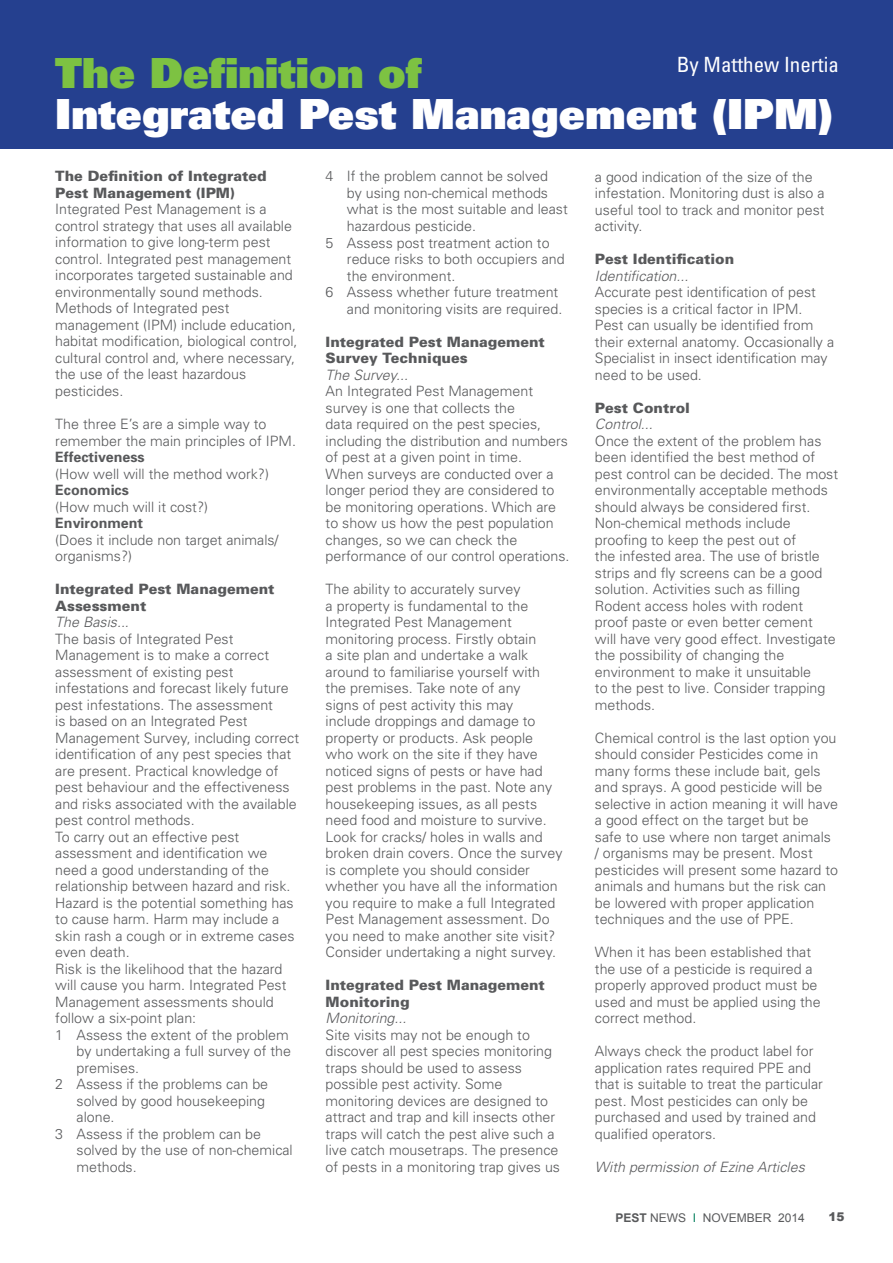
<style>
.page{position:relative;width:893px;height:1263px;background:#fff}
.page>*{position:absolute;margin:0;border:0;box-sizing:border-box;transform-origin:0 0}
.t1{font:900 41.55px "Univers";color:#fff}
.t2{font:900 41.55px "Univers";color:#7dc242}
.t3{font:condensed 21px "Univers";color:#fff}
.t4{font:300 14.25px/16.5px "Univers";color:#58595b}
.t5{font:900 14.25px/16.5px "Univers";color:#58595b}
.t6{font:italic 300 14.25px "Univers";color:#58595b}
.t7{font:700 14.25px "Univers";color:#58595b}
.t8{font:12px "Arial";color:#58595b}
.t9{font:900 12px "Arial";color:#58595b}
.s1{font-weight:700}
.s2{color:#007d5b}
</style>
<div class="page">
<div style="left:0;top:0;width:893px;height:149px;background:#25408f"></div>
<h2 class="t3" style="left:677px;top:51px;width:164px">By Matthew Inertia</h2>
<h1 class="t2" style="left:55px;top:45px;width:368px">The Definition of</h1>
<h1 class="t1" style="left:55px;top:87px;width:780px">Integrated Pest Management (IPM)</h1>
<p class="t5" style="left:55px;top:168px;width:213px">The Definition of Integrated<br>Pest Management (IPM)</p>
<p class="t4" style="left:55px;top:201px;width:244px">Integrated Pest Management is a control strategy that uses all available information to give long-term pest control. Integrated pest management incorporates targeted sustainable and environmentally sound methods.<br>Methods of Integrated pest management (IPM) include education, habitat modification, biological control, cultural control and, where necessary, the use of the least hazardous pesticides.</p>
<p class="t4" style="left:55px;top:416px;width:242px">The three E’s are a simple way to remember the main principles of IPM.</p>
<p class="t7" style="left:55px;top:448px;width:91px">Effectiveness</p>
<p class="t4" style="left:55px;top:465px;width:215px">(How well will the method work?)</p>
<p class="t7" style="left:55px;top:481px;width:75px">Economics</p>
<p class="t4" style="left:55px;top:498px;width:154px">(How much will it cost?)</p>
<p class="t7" style="left:55px;top:514px;width:89px">Environment</p>
<p class="t4" style="left:55px;top:531px;width:225px">(Does it include non target animals/ organisms?)</p>
<p class="t5" style="left:55px;top:581px;width:221px">Integrated Pest Management<br>Assessment</p>
<p class="t6" style="left:55px;top:613px;width:75px">The Basis...</p>
<p class="t4" style="left:55px;top:630px;width:180px">The basis of Integrated Pest</p>
<p class="t4" style="left:55px;top:647px;width:215px">Management is to make a correct</p>
<p class="t4" style="left:55px;top:663px;width:180px">assessment of existing pest</p>
<p class="t4" style="left:55px;top:680px;width:235px">infestations and forecast likely future</p>
<p class="t4" style="left:55px;top:696px;width:219px">pest infestations. The assessment</p>
<p class="t4" style="left:55px;top:713px;width:194px">is based on an Integrated Pest</p>
<p class="t4" style="left:55px;top:729px;width:245px">Management Survey, including correct</p>
<p class="t4" style="left:55px;top:746px;width:237px">identification of any pest species that</p>
<p class="t4" style="left:55px;top:762px;width:225px">are present. Practical knowledge of</p>
<p class="t4" style="left:55px;top:779px;width:236px">pest behaviour and the effectiveness</p>
<p class="t4" style="left:55px;top:795px;width:243px">and risks associated with the available</p>
<p class="t4" style="left:55px;top:812px;width:141px">pest control methods.</p>
<p class="t4" style="left:55px;top:828px;width:185px">To carry out an effective pest</p>
<p class="t4" style="left:55px;top:845px;width:214px">assessment and identification we</p>
<p class="t4" style="left:55px;top:861px;width:215px">need a good understanding of the</p>
<p class="t4" style="left:55px;top:878px;width:237px">relationship between hazard and risk.</p>
<p class="t4" style="left:55px;top:894px;width:240px">Hazard is the potential something has</p>
<p class="t4" style="left:55px;top:911px;width:226px">to cause harm. Harm may include a</p>
<p class="t4" style="left:55px;top:927px;width:241px">skin rash a cough or in extreme cases</p>
<p class="t4" style="left:55px;top:944px;width:76px">even death.</p>
<p class="t4" style="left:55px;top:960px;width:229px">Risk is the likelihood that the hazard</p>
<p class="t4" style="left:55px;top:977px;width:233px">will cause you harm. Integrated Pest</p>
<p class="t4" style="left:55px;top:993px;width:220px">Management assessments should</p>
<p class="t4" style="left:55px;top:1010px;width:142px">follow a six-point plan:</p>
<p class="t4" style="left:55px;top:1026px;width:235px">1 Assess the extent of the problem</p>
<p class="t4" style="left:77px;top:1043px;width:216px">by undertaking a full survey of the</p>
<p class="t4" style="left:77px;top:1059px;width:64px">premises.</p>
<p class="t4" style="left:55px;top:1076px;width:214px">2 Assess if the problems can be</p>
<p class="t4" style="left:77px;top:1092px;width:190px">solved by good housekeeping</p>
<p class="t4" style="left:77px;top:1109px;width:40px">alone.</p>
<p class="t4" style="left:55px;top:1125px;width:207px">3 Assess if the problem can be</p>
<p class="t4" style="left:77px;top:1142px;width:218px">solved by the use of non-chemical</p>
<p class="t4" style="left:77px;top:1158px;width:62px">methods.</p>
<p class="t4" style="left:326px;top:168px;width:224px">4 If the problem cannot be solved</p>
<p class="t4" style="left:347px;top:185px;width:203px">by using non-chemical methods</p>
<p class="t4" style="left:347px;top:201px;width:222px">what is the most suitable and least</p>
<p class="t4" style="left:347px;top:218px;width:131px">hazardous pesticide.</p>
<p class="t4" style="left:326px;top:234px;width:225px">5 Assess post treatment action to</p>
<p class="t4" style="left:347px;top:251px;width:219px">reduce risks to both occupiers and</p>
<p class="t4" style="left:347px;top:267px;width:110px">the environment.</p>
<p class="t4" style="left:326px;top:284px;width:234px">6 Assess whether future treatment</p>
<p class="t4" style="left:347px;top:300px;width:217px">and monitoring visits are required.</p>
<p class="t5" style="left:326px;top:333px;width:221px">Integrated Pest Management<br>Survey Techniques</p>
<p class="t6" style="left:326px;top:366px;width:84px">The Survey...</p>
<p class="t4" style="left:326px;top:383px;width:245px">An Integrated Pest Management survey is one that collects the<br>data required on the pest species, including the distribution and numbers of pest at a given point in time.<br>When surveys are conducted over a longer period they are considered to be monitoring operations. Which are to show us how the pest population changes, so we can check the performance of our control operations.</p>
<p class="t4" style="left:326px;top:581px;width:238px">The ability to accurately survey<br>a property is fundamental to the Integrated Pest Management monitoring process. Firstly obtain<br>a site plan and undertake a walk around to familiarise yourself with the premises. Take note of any<br>signs of pest activity this may<br>include droppings and damage to property or products. Ask people who work on the site if they have noticed signs of pests or have had pest problems in the past. Note any housekeeping issues, as all pests need food and moisture to survive.<br>Look for cracks/ holes in walls and broken drain covers. Once the survey is complete you should consider whether you have all the information you require to make a full Integrated Pest Management assessment. Do you need to make another site visit?<br>Consider undertaking a night survey.</p>
<p class="t5" style="left:326px;top:977px;width:221px">Integrated Pest Management<br>Monitoring</p>
<p class="t6" style="left:326px;top:1009px;width:82px">Monitoring...</p>
<p class="t4" style="left:326px;top:1026px;width:236px">Site visits may not be enough to discover all pest species monitoring traps should be used to assess possible pest activity. Some monitoring devices are designed to attract and trap and kill insects other traps will catch the pest alive such a live catch mousetraps. The presence of pests in a monitoring trap gives us</p>
<p class="t4" style="left:595px;top:168px;width:231px">a good indication of the size of the infestation. Monitoring dust is also a useful tool to track and monitor pest activity.</p>
<p class="t5" style="left:595px;top:251px;width:141px">Pest Identification</p>
<p class="t6" style="left:595px;top:267px;width:95px">Identification...</p>
<p class="t4" style="left:595px;top:284px;width:241px">Accurate pest identification of pest species is a critical factor in IPM.<br>Pest can usually be identified from their external anatomy. Occasionally a Specialist in insect identification may need to be used.</p>
<p class="t5" style="left:595px;top:399px;width:96px">Pest Control</p>
<p class="t6" style="left:595px;top:415px;width:59px">Control...</p>
<p class="t4" style="left:595px;top:432px;width:245px">Once the extent of the problem has been identified the best method of pest control can be decided. The most environmentally acceptable methods should always be considered first.<br>Non-chemical methods include proofing to keep the pest out of<br>the infested area. The use of bristle strips and fly screens can be a good solution. Activities such as filling Rodent access holes with rodent proof paste or even better cement<br>will have very good effect. Investigate the possibility of changing the environment to make it unsuitable<br>to the pest to live. Consider trapping methods.</p>
<p class="t4" style="left:595px;top:729px;width:245px">Chemical control is the last option you should consider Pesticides come in many forms these include bait, gels and sprays. A good pesticide will be selective in action meaning it will have a good effect on the target but be safe to use where non target animals / organisms may be present. Most pesticides will present some hazard to animals and humans but the risk can be lowered with proper application techniques and the use of PPE.</p>
<p class="t4" style="left:595px;top:944px;width:227px">When it has been established that the use of a pesticide is required a properly approved product must be used and must be applied using the correct method.</p>
<p class="t4" style="left:595px;top:1043px;width:230px">Always check the product label for application rates required PPE and that is suitable to treat the particular pest. Most pesticides can only be purchased and used by trained and qualified operators.</p>
<p class="t6" style="left:595px;top:1158px;width:211px">With permission of Ezine Articles</p>
<p class="t8" style="left:615px;top:1209px;width:191px"><span class="s1">PEST</span> NEWS <span class="s2">I</span> NOVEMBER 2014</p>
<p class="t9" style="left:829px;top:1208px;width:18px">15</p>
</div>
